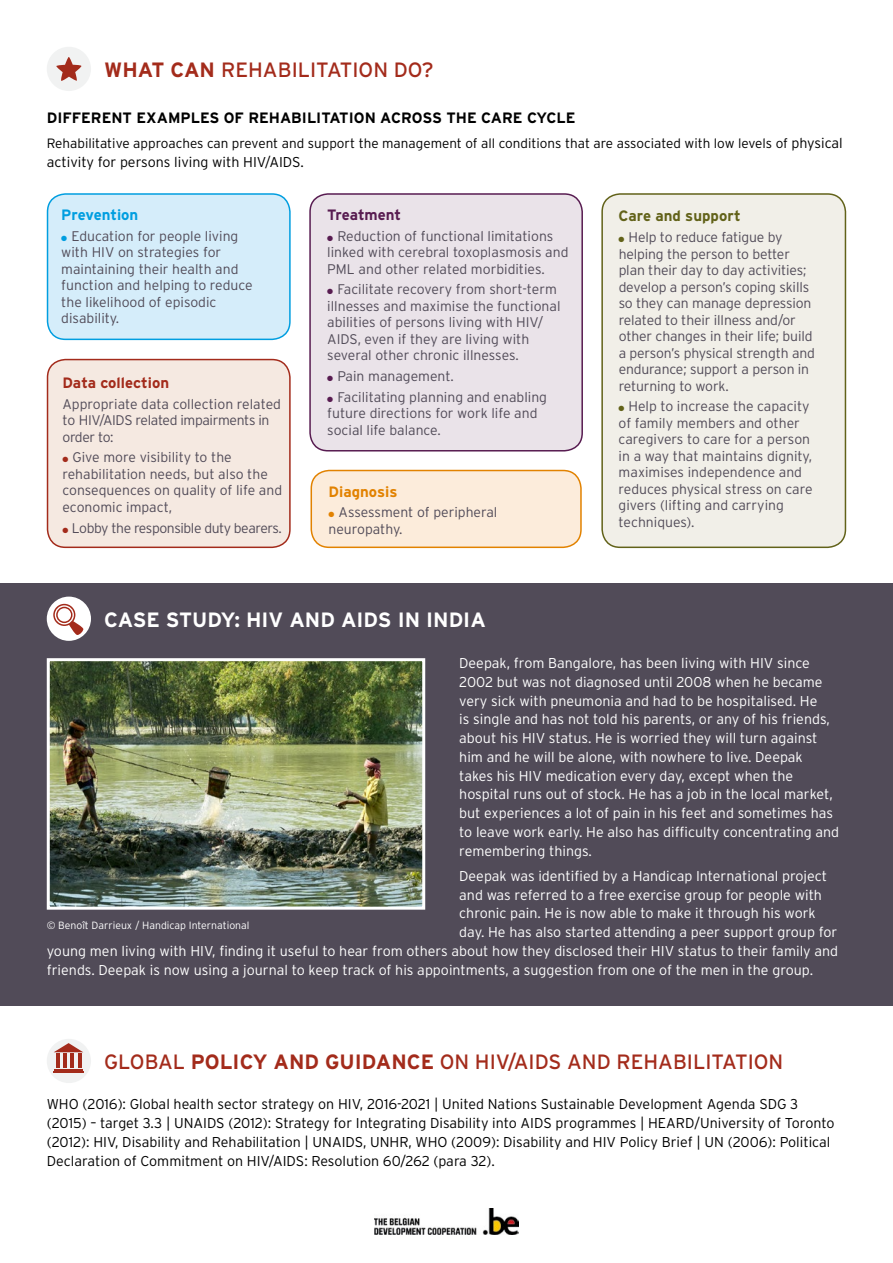
<style>
.page{position:relative;width:893px;height:1263px;background:#fff}
.page>*{position:absolute;margin:0;border:0;box-sizing:border-box;transform-origin:0 0}
.t1{font:20.7px "Interstate";color:#a32b1b}
.t2{font:700 20.7px "Interstate";color:#fff}
.t3{font:700 15px "Interstate";color:#000}
.t4{font:700 15px "Interstate";color:#a32b1b}
.t5{font:700 15px "Interstate";color:#626219}
.t6{font:700 15px "Interstate";color:#009ee0}
.t7{font:700 15px "Interstate";color:#e28200}
.t8{font:700 15px "Interstate";color:#581c51}
.t9{font:300 14.25px/18.8px "Interstate";color:#fff}
.t10{font:300 14.25px/18.8px "Interstate";color:#000}
.t11{font:300 13.95px/16.5px "Interstate";color:#514b58}
.t12{font:300 13.95px/16.5px "Interstate";letter-spacing:-.025em;color:#514b58}
.t13{font:300 13.95px "Interstate";letter-spacing:-.03em;color:#514b58}
.t14{font:300 13.5px "Interstate";color:#000}
.t15{font:300 10.5px "Interstate";color:#fff}
.s1{font-weight:700}
.s2{font-size:14.25px}
.s3{color:#009ee0}
.s4{color:#a32b1b}
.s5{color:#581c51}
.s6{color:#e28200}
.s7{color:#626219}
</style>
<div class="page">
<div style="left:0;top:583px;width:893px;height:422px;background:#514b58"></div>
<img style="left:51px;top:662px;width:370px;height:244px">
<div style="left:47px;top:658px;width:378px;height:252px;border:3px solid #fff"></div>
<div style="left:48px;top:194px;width:242px;height:145px;background:#d5edfa;border-radius:18px"></div>
<div style="left:47px;top:193px;width:244px;height:147px;border:2px solid #009ee0;border-radius:18px"></div>
<div style="left:48px;top:360px;width:242px;height:187px;background:#f5e9e1;border-radius:18px"></div>
<div style="left:47px;top:359px;width:244px;height:189px;border:2px solid #a32b1b;border-radius:18px"></div>
<div style="left:311px;top:470px;width:270px;height:77px;background:#fcecdb;border-radius:18px"></div>
<div style="left:311px;top:470px;width:271px;height:78px;border:2px solid #e28200;border-radius:18px"></div>
<div style="left:310px;top:194px;width:272px;height:257px;background:#eae3e9;border-radius:18px"></div>
<div style="left:309px;top:193px;width:274px;height:258px;border:2px solid #581c51;border-radius:18px"></div>
<div style="left:602px;top:194px;width:243px;height:353px;background:#f1efe8;border-radius:18px"></div>
<div style="left:601px;top:193px;width:245px;height:355px;border:2px solid #626219;border-radius:18px"></div>
<div style="left:47px;top:47px;width:44px;height:44px;background:#f1f2f2;border-radius:50%"></div>
<svg style="left:56px;top:57px;width:26px;height:24px"></svg>
<div style="left:47px;top:597px;width:44px;height:44px;background:#fff;border-radius:50%"></div>
<svg style="left:53px;top:604px;width:30px;height:31px"></svg>
<div style="left:47px;top:1039px;width:44px;height:44px;background:#f1f2f2;border-radius:50%"></div>
<svg style="left:55px;top:1069px;width:28px;height:1px"></svg>
<hr style="left:54px;top:1071px;width:30px;height:2px;background:#a32b1b">
<hr style="left:56px;top:1053px;width:4px;height:15px;background:#a32b1b">
<hr style="left:63px;top:1053px;width:4px;height:15px;background:#a32b1b">
<hr style="left:71px;top:1053px;width:3px;height:15px;background:#a32b1b">
<hr style="left:78px;top:1053px;width:3px;height:15px;background:#a32b1b">
<svg style="left:54px;top:1043px;width:29px;height:9px"></svg>
<img style="left:374px;top:1208px;width:145px;height:27px">
<h1 class="t1" style="left:104px;top:57px;width:331px"><span class="s1">What can</span> REHABI LITATION DO?</h1>
<p class="t3" style="left:47px;top:108px;width:46px">DI FFERENT</p>
<p class="t3" style="left:136px;top:108px;width:124px">EXAM PLES OF REHA</p>
<p class="t3" style="left:291px;top:108px;width:35px">BI LITATION</p>
<p class="t3" style="left:380px;top:108px;width:12px">ACROSS</p>
<p class="t3" style="left:446px;top:108px;width:11px">THE</p>
<p class="t3" style="left:481px;top:108px;width:11px">CARE</p>
<p class="t3" style="left:527px;top:108px;width:48px">CYCLE</p>
<p class="t14" style="left:47px;top:135px;width:797px">Rehabilitative approaches can prevent and support the management of all conditions that are associated with low levels of <span class="s2">physical</span></p>
<p class="t10" style="left:47px;top:153px;width:259px">activity for persons living with HIV/AIDS.</p>
<p class="t6" style="left:61px;top:205px;width:79px">Prevention</p>
<p class="t11" style="left:61px;top:227px;width:193px"><span class="s3">●</span> Education for people living with HIV on strategies for maintaining their health and function and helping to reduce the likelihood of episodic disability.</p>
<p class="t4" style="left:62px;top:373px;width:108px">Data collection</p>
<p class="t12" style="left:62px;top:395px;width:220px">Appropriate data collection related to HIV/AIDS related impairments in order to:</p>
<p class="t11" style="left:62px;top:449px;width:221px"><span class="s4">●</span> Give more visibility to the rehabilitation needs, but also the consequences on quality of life and economic impact,</p>
<p class="t13" style="left:62px;top:519px;width:221px"><span class="s4">●</span> Lobby the responsible duty bearers.</p>
<p class="t8" style="left:327px;top:205px;width:75px">Treatment</p>
<p class="t11" style="left:327px;top:227px;width:243px"><span class="s5">●</span> Reduction of functional limitations linked with cerebral toxoplasmosis and<br>PML and other related morbidities.</p>
<p class="t11" style="left:327px;top:281px;width:235px"><span class="s5">●</span> Facilitate recovery from short-term illnesses and maximise the functional abilities of persons living with HIV/ AIDS, even if they are living with several other chronic illnesses.</p>
<p class="t11" style="left:327px;top:368px;width:128px"><span class="s5">●</span> Pain management.</p>
<p class="t11" style="left:327px;top:389px;width:221px"><span class="s5">●</span> Facilitating planning and enabling future directions for work life and social life balance.</p>
<p class="t7" style="left:328px;top:482px;width:70px">Diagnosis</p>
<p class="t11" style="left:328px;top:504px;width:170px"><span class="s6">●</span> Assessment of peripheral neuropathy.</p>
<h1 class="t2" style="left:104px;top:607px;width:15px">CASE</h1>
<h1 class="t2" style="left:166px;top:607px;width:14px">STU</h1>
<h1 class="t2" style="left:207px;top:607px;width:267px">DY: HIV AND AIDSIN INDIA</h1>
<p class="t5" style="left:619px;top:207px;width:123px">Care and support</p>
<p class="t11" style="left:619px;top:229px;width:198px"><span class="s7">●</span> Help to reduce fatigue by helping the person to better plan their day to day activities; develop a person’s coping skills so they can manage depression related to their illness and/or other changes in their life; build a person’s physical strength and endurance; support a person in returning to work.</p>
<p class="t11" style="left:619px;top:398px;width:195px"><span class="s7">●</span> Help to increase the capacity of family members and other caregivers to care for a person in a way that maintains dignity, maximises independence and reduces physical stress on care givers (lifting and carrying techniques).</p>
<p class="t9" style="left:459px;top:654px;width:381px">Deepak, from Bangalore, has been living with HIV since 2002 but was not diagnosed until 2008 when he became very sick with pneumonia and had to be hospitalised. He<br>is single and has not told his parents, or any of his friends, about his HIV status. He is worried they will turn against him and he will be alone, with nowhere to live. Deepak takes his HIV medication every day, except when the hospital runs out of stock. He has a job in the local market, but experiences a lot of pain in his feet and sometimes has to leave work early. He also has difficulty concentrating and remembering things.</p>
<p class="t9" style="left:459px;top:866px;width:369px">Deepak was identified by a Handicap International project</p>
<p class="t9" style="left:459px;top:885px;width:364px">and was referred to a free exercise group for people with</p>
<p class="t9" style="left:459px;top:904px;width:358px">chronic pain. He is now able to make it through his work</p>
<p class="t9" style="left:459px;top:922px;width:380px">day. He has also started attending a peer support group for</p>
<p class="t9" style="left:47px;top:941px;width:793px">young men living with HIV, finding it useful to hear from others about how they disclosed their HIV status to their family and</p>
<p class="t9" style="left:47px;top:960px;width:768px">friends. Deepak is now using a journal to keep track of his appointments, a suggestion from one of the men in the group.</p>
<p class="t15" style="left:47px;top:918px;width:204px">© Benoît Darrieux / Handicap International</p>
<h1 class="t1" style="left:104px;top:1049px;width:677px">GLOBAL <span class="s1">policy and guidance</span> ON HIV/AIDS AN D REHABI LITATION</h1>
<p class="t10" style="left:47px;top:1095px;width:789px">WHO (2016): Global health sector strategy on HIV, 2016-2021 | United Nations Sustainable Development Agenda SDG 3 (2015) – target 3.3 | UNAIDS (2012): Strategy for Integrating Disability into AIDS programmes | HEARD/University of Toronto (2012): HIV, Disability and Rehabilitation | UNAIDS, UNHR, WHO (2009): Disability and HIV Policy Brief | UN (2006): Political Declaration of Commitment on HIV/AIDS: Resolution 60/262 (para 32).</p>
</div>
